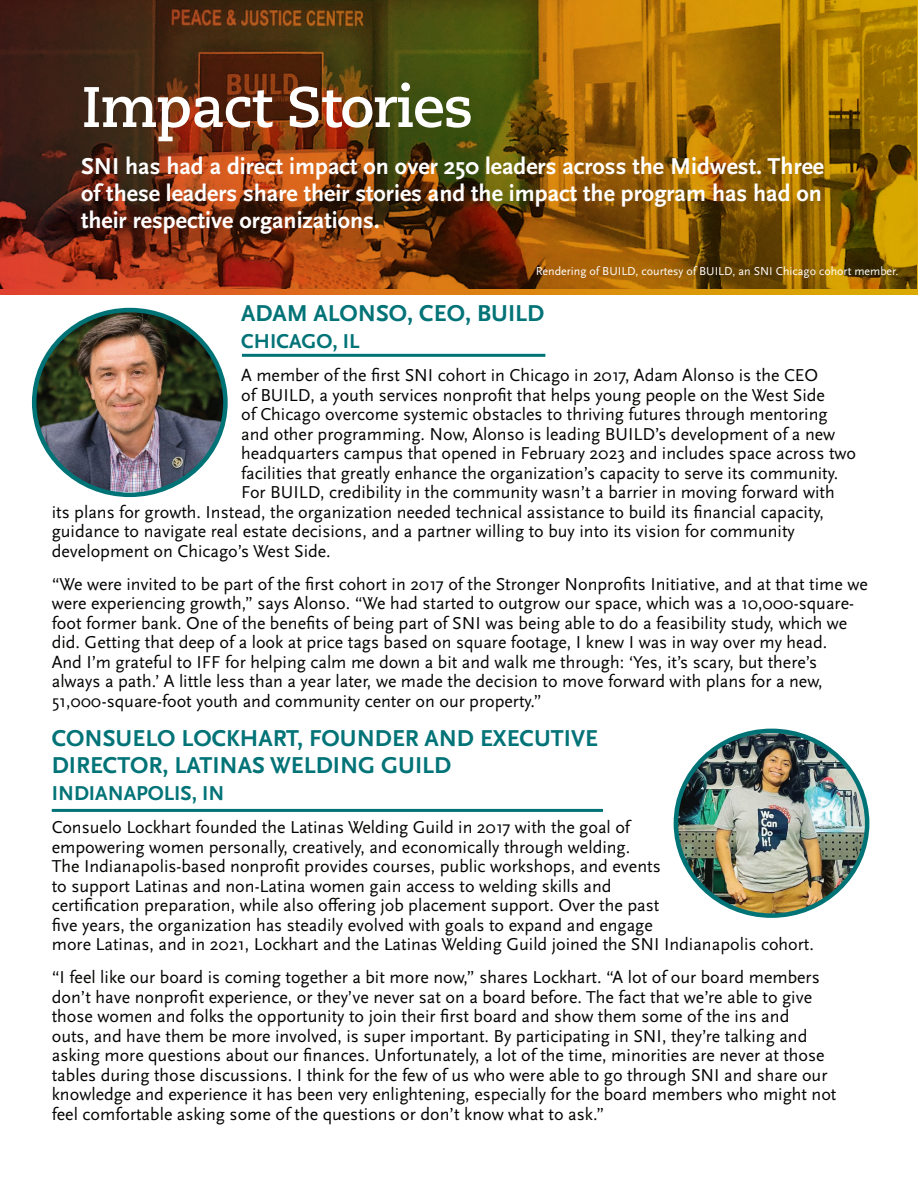
<style>
.page{position:relative;width:918px;height:1188px;background:#fff}
.page>*{position:absolute;margin:0;border:0;box-sizing:border-box;transform-origin:0 0}
.t1{font:700 57px "Caecilia LT Pro 75";letter-spacing:-.02em;color:#fff}
.t2{font:700 24px/27px "Scala Sans Pro";color:#fff;text-align:justify}
.t3{font:700 24px/27px "Scala Sans Pro";color:#027377}
.t4{font:700 21px "Scala Sans Pro";color:#027377}
.t5{font:18px/19.5px "Scala Sans Pro";color:#040503}
.t6{font:12px "Scala Sans Pro";color:#fff}
</style>
<div class="page">
<img style="left:0;top:0;width:918px;height:294px">
<img style="left:34px;top:310px;width:189px;height:182px">
<div style="left:32px;top:308px;width:196px;height:189px;border:4px solid #007377;border-radius:50%"></div>
<img style="left:676px;top:731px;width:191px;height:185px">
<div style="left:674px;top:729px;width:195px;height:189px;border:4px solid #007377;border-radius:50%"></div>
<hr style="left:242px;top:354px;width:303px;height:3px;background:#007377">
<hr style="left:52px;top:809px;width:551px;height:3px;background:#007377">
<p class="t1" style="left:82px;top:68px;width:393px">Impact Stories</p>
<p class="t2" style="left:81px;top:153px;width:745px">SNI has had a direct impact on over 250 leaders across the Midwest. Three of these leaders share their stories and the impact the program has had on their respective organizations.</p>
<p class="t6" style="left:536px;top:264px;width:364px">Rendering of BUILD, courtesy of BUILD, an SNI Chicago cohort member.</p>
<p class="t3" style="left:241px;top:300px;width:304px">ADAM ALONSO, CEO, BUILD</p>
<p class="t4" style="left:241px;top:330px;width:120px">CHICAGO, IL</p>
<p class="t5" style="left:241px;top:366px;width:579px">A member of the first SNI cohort in Chicago in 2017, Adam Alonso is the CEO</p>
<p class="t5" style="left:241px;top:385px;width:585px">of BUILD, a youth services nonprofit that helps young people on the West Side</p>
<p class="t5" style="left:241px;top:405px;width:588px">of Chicago overcome systemic obstacles to thriving futures through mentoring</p>
<p class="t5" style="left:241px;top:424px;width:596px">and other programming. Now, Alonso is leading BUILD’s development of a new</p>
<p class="t5" style="left:241px;top:444px;width:617px">headquarters campus that opened in February 2023 and includes space across two</p>
<p class="t5" style="left:241px;top:463px;width:599px">facilities that greatly enhance the organization’s capacity to serve its community.</p>
<p class="t5" style="left:241px;top:483px;width:595px">For BUILD, credibility in the community wasn’t a barrier in moving forward with</p>
<p class="t5" style="left:52px;top:502px;width:774px">its plans for growth. Instead, the organization needed technical assistance to build its financial capacity,</p>
<p class="t5" style="left:52px;top:522px;width:745px">guidance to navigate real estate decisions, and a partner willing to buy into its vision for community</p>
<p class="t5" style="left:52px;top:541px;width:281px">development on Chicago’s West Side.</p>
<p class="t5" style="left:52px;top:574px;width:818px">“We were invited to be part of the first cohort in 2017 of the Stronger Nonprofits Initiative, and at that time we were experiencing growth,” says Alonso. “We had started to outgrow our space, which was a 10,000-square&shy;foot former bank. One of the benefits of being part of SNI was being able to do a feasibility study, which we did. Getting that deep of a look at price tags based on square footage, I knew I was in way over my head.<br>And I’m grateful to IFF for helping calm me down a bit and walk me through: ‘Yes, it’s scary, but there’s always a path.’ A little less than a year later, we made the decision to move forward with plans for a new, 51,000-square-foot youth and community center on our property.”</p>
<p class="t3" style="left:52px;top:725px;width:548px">CONSUELO LOCKHART, FOUNDER AND EXECUTIVE<br>DIRECTOR, LATINAS WELDING GUILD</p>
<p class="t4" style="left:52px;top:781px;width:174px">INDIANAPOLIS, IN</p>
<p class="t5" style="left:52px;top:818px;width:764px">Consuelo Lockhart founded the Latinas Welding Guild in 2017 with the goal of<br>empowering women personally, creatively, and economically through welding.<br>The Indianapolis-based nonprofit provides courses, public workshops, and events<br>to support Latinas and non-Latina women gain access to welding skills and<br>certification preparation, while also offering job placement support. Over the past<br>five years, the organization has steadily evolved with goals to expand and engage<br>more Latinas, and in 2021, Lockhart and the Latinas Welding Guild joined the SNI Indianapolis cohort.</p>
<p class="t5" style="left:52px;top:968px;width:786px">“I feel like our board is coming together a bit more now,” shares Lockhart. “A lot of our board members don’t have nonprofit experience, or they’ve never sat on a board before. The fact that we’re able to give those women and folks the opportunity to join their first board and show them some of the ins and<br>outs, and have them be more involved, is super important. By participating in SNI, they’re talking and asking more questions about our finances. Unfortunately, a lot of the time, minorities are never at those tables during those discussions. I think for the few of us who were able to go through SNI and share our knowledge and experience it has been very enlightening, especially for the board members who might not feel comfortable asking some of the questions or don’t know what to ask.”</p>
</div>
